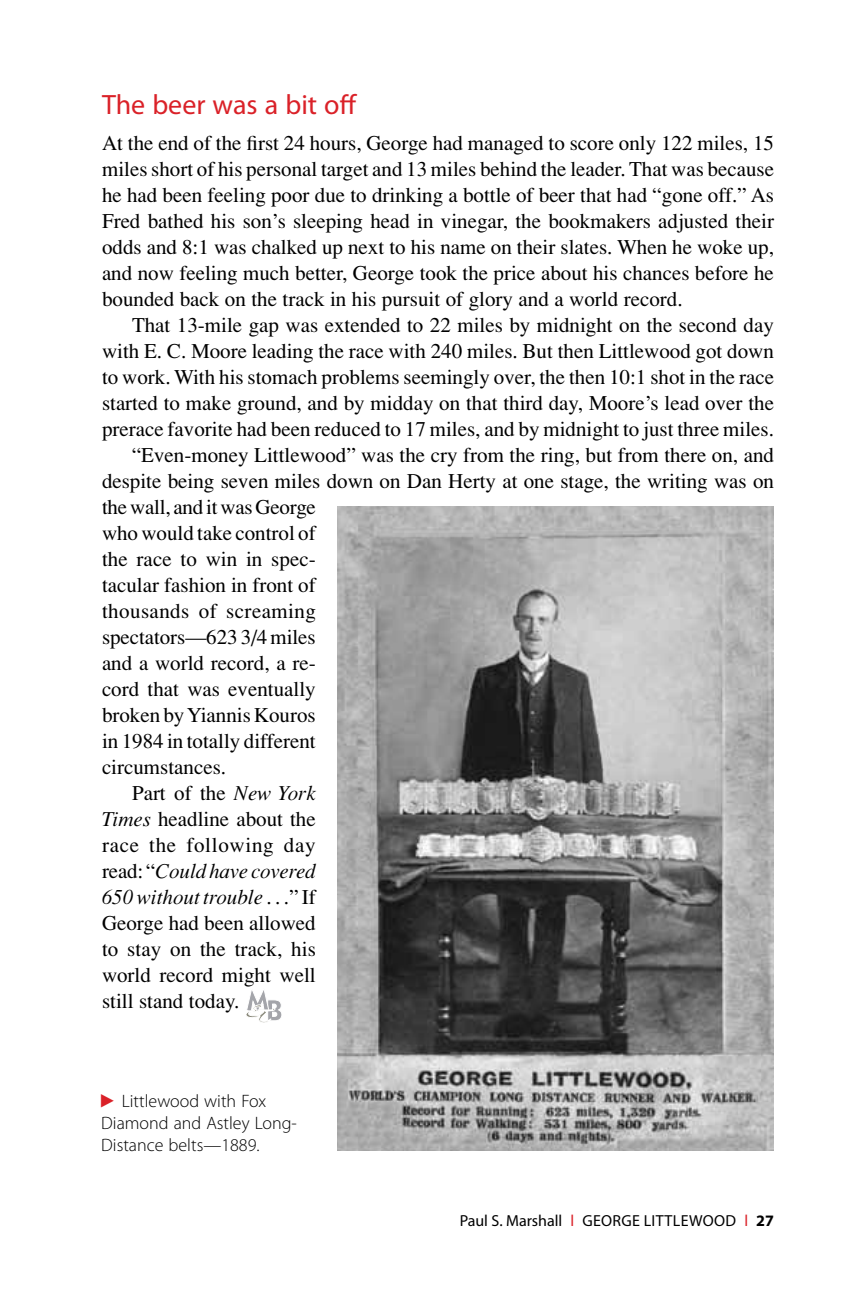
<style>
.page{position:relative;width:864px;height:1296px;background:#fff}
.page>*{position:absolute;margin:0;border:0;box-sizing:border-box;transform-origin:0 0}
.a{font:28px "Myriad Pro";color:#da2128}
.tx{font:21px/26px "Times";color:#000;text-align:justify}
.tx1{font:21px/26px "Times";color:#000;text-align:justify}
.fc{font:300 18px/22px "Myriad Pro";color:#000}
.t1{font:16px "Myriad Pro";letter-spacing:.02em;color:#000}
.s1{font-style:italic}
.s2{color:#da2128}
.s3{font-weight:700}
</style>
<div class="page">
<img style="left:338px;top:506px;width:436px;height:645px">
<svg style="left:246px;top:990px;width:36px;height:33px"></svg>
<p class="a" style="left:102px;top:90px;width:257px">The beer was a bit off</p>
<p class="tx1" style="left:102px;top:130px;width:674px">At the end of the first 24 hours, George had managed to score only 122 miles, 15 miles short of his personal target and 13 miles behind the leader. That was because he had been feeling poor due to drinking a bottle of beer that had “gone off.” As Fred bathed his son’s sleeping head in vinegar, the bookmakers adjusted their odds and 8:1 was chalked up next to his name on their slates. When he woke up, and now feeling much better, George took the price about his chances before he bounded back on the track in his pursuit of glory and a world record.</p>
<p class="tx" style="left:102px;top:312px;width:674px;text-indent:30px">That 13-mile gap was extended to 22 miles by midnight on the second day with E. C. Moore leading the race with 240 miles. But then Littlewood got down to work. With his stomach problems seemingly over, the then 10:1 shot in the race started to make ground, and by midday on that third day, Moore’s lead over the prerace favorite had been reduced to 17 miles, and by midnight to just three miles.</p>
<p class="tx" style="left:102px;top:442px;width:674px;text-align:left;text-indent:30px">“Even-money Littlewood” was the cry from the ring, but from there on, and despite being seven miles down on Dan Herty at one stage, the writing was on the wall, and it was George<br>who would take control of<br>the race to win in spec-<br>tacular fashion in front of<br>thousands of screaming<br>spectators—623 3/4 miles<br>and a world record, a re-<br>cord that was eventually<br>broken by Yiannis Kouros<br>in 1984 in totally different<br>circumstances.</p>
<p class="tx" style="left:102px;top:780px;width:215px;text-indent:30px">Part of the <span class="s1">New York Times</span> headline about the race the following day read: “<span class="s1">Could have covered 650 without trouble</span> . . .” If George had been allowed to stay on the track, his world record might well still stand today.</p>
<p class="fc" style="left:101px;top:1090px;width:197px;text-indent:21px">Littlewood with Fox<br>Diamond and Astley Long-<br>Distance belts—1889.</p>
<p class="t1" style="left:460px;top:1212px;width:316px">Paul S. Marshall <span class="s2">l</span> GEORGE LITTLEWOOD <span class="s2">l</span> <span class="s3">27</span></p>
</div>
